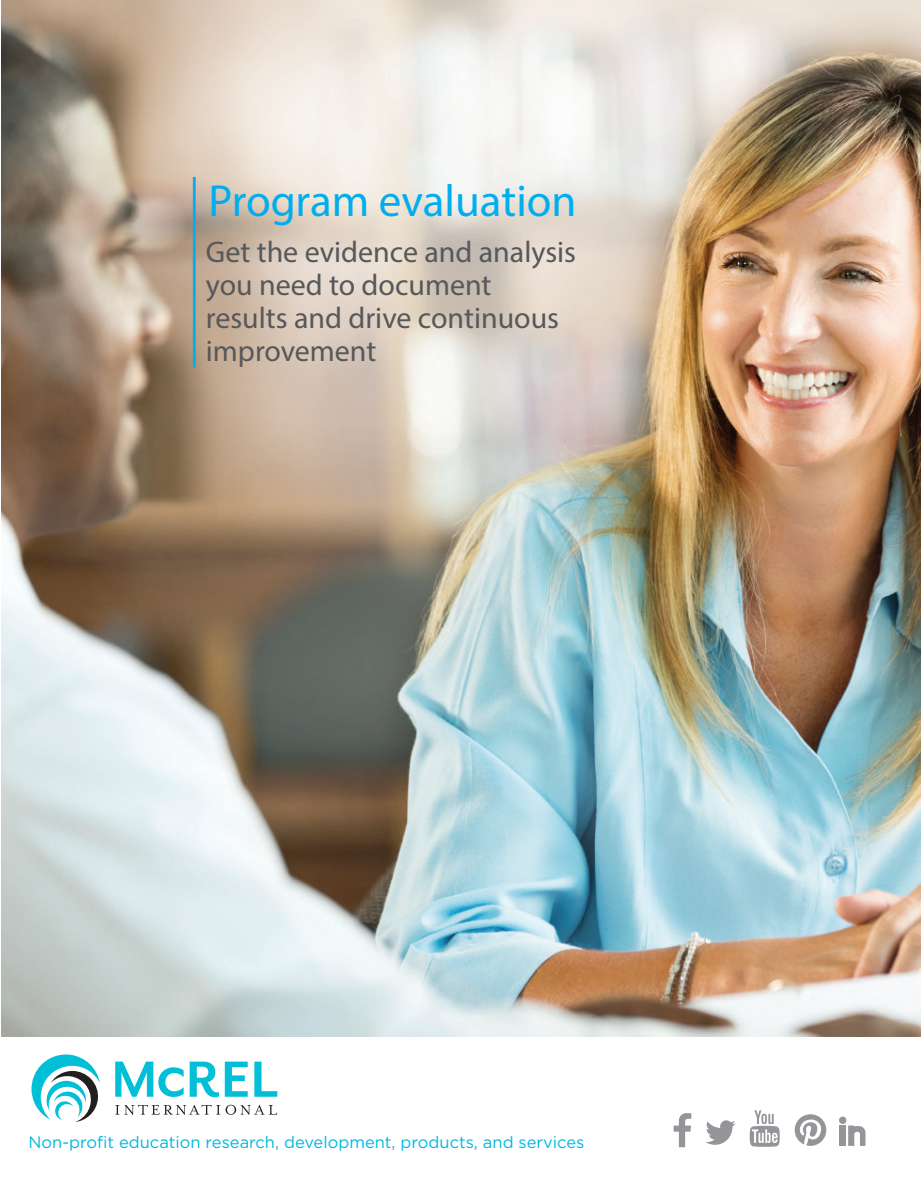
<style>
.page{position:relative;width:921px;height:1191px;background:#fff}
.page>*{position:absolute;margin:0;border:0;box-sizing:border-box;transform-origin:0 0}
.t1{font:45px "Myriad Pro";color:#00aeef}
.t2{font:30px/33px "Myriad Pro";color:#57585a}
.t3{font:16.5px "Gotham";color:#00b8e0}
</style>
<div class="page">
<svg style="left:32px;top:1054px;width:68px;height:68px"></svg>
<svg style="left:115px;top:1062px;width:69px;height:35px"></svg>
<svg style="left:190px;top:1062px;width:29px;height:35px"></svg>
<svg style="left:225px;top:1062px;width:23px;height:35px"></svg>
<svg style="left:254px;top:1062px;width:23px;height:35px"></svg>
<svg style="left:115px;top:1105px;width:105px;height:10px"></svg>
<svg style="left:226px;top:1105px;width:51px;height:10px"></svg>
<img style="left:2px;top:0;width:919px;height:1036px">
<hr style="left:193px;top:177px;width:3px;height:190px;background:#00aeef">
<svg style="left:706px;top:1120px;width:30px;height:25px"></svg>
<svg style="left:674px;top:1113px;width:17px;height:34px"></svg>
<div style="left:839px;top:1117px;width:7px;height:7px;background:#939598;border-radius:50%"></div>
<div style="left:840px;top:1126px;width:6px;height:20px;background:#939598"></div>
<svg style="left:848px;top:1125px;width:17px;height:21px"></svg>
<svg style="left:750px;top:1110px;width:30px;height:37px"></svg>
<svg style="left:795px;top:1114px;width:31px;height:32px"></svg>
<p class="t1" style="left:209px;top:173px;width:370px">Program evaluation</p>
<p class="t2" style="left:206px;top:235px;width:372px">Get the evidence and analysis you need to document results and drive continuous improvement</p>
<p class="t3" style="left:28px;top:1132px;width:557px">Non-profit education research, development, products, and services</p>
</div>
